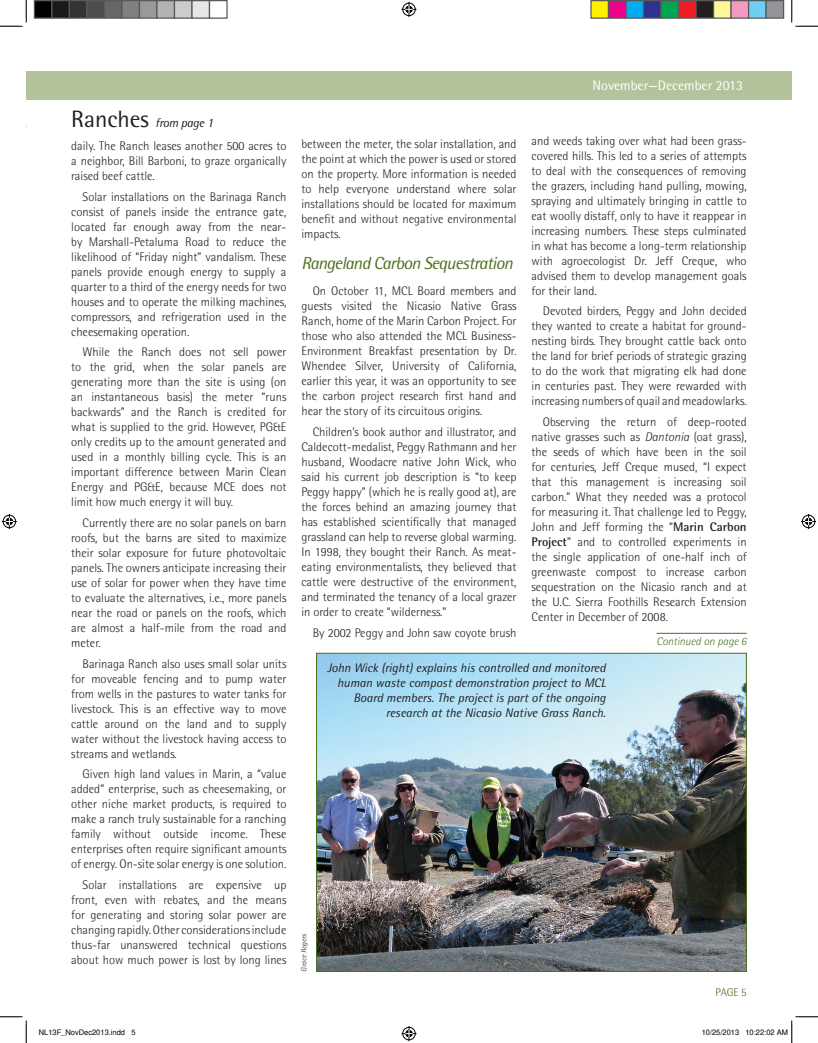
<style>
.page{position:relative;width:818px;height:1043px;background:#fff}
.page>*{position:absolute;margin:0;border:0;box-sizing:border-box;transform-origin:0 0}
.t1{font:italic 17.5px "Rotis Semi Sans Std";letter-spacing:-.04em;color:#4b711c}
.t2{font:13.75px "Rotis Semi Sans Std";color:#fff}
.t3{font:300 12.5px/15px "Rotis Semi Sans Std";color:#231f20;text-align:justify}
.t4{font:italic 12.5px/15px "Rotis Semi Sans Std";color:#231f20;text-align:right}
.t5{font:italic 12.5px "Rotis Semi Sans Std";letter-spacing:-.02em;color:#231f20}
.t6{font:italic 300 11.25px "Rotis Semi Sans Std";color:#4b711c}
.t7{font:300 11.25px "Rotis Semi Sans Std";color:#4b711c}
.t8{font:7.5px "Helvetica";color:#000}
.t9{font:italic 300 7.5px "Rotis Semi Sans Std";color:#231f20}
.s1{font-style:normal;font-size:23.75px}
.s2{font-style:italic}
.s3{font-weight:700}
</style>
<div class="page">
<div style="left:26px;top:71px;width:765px;height:28px;background:#b3c49c"></div>
<img style="left:318px;top:655px;width:426px;height:314px">
<div style="left:316px;top:653px;width:430px;height:318px;border:1px solid #4b711c"></div>
<hr style="left:656px;top:633px;width:90px;height:1px;background:#4b711c">
<svg style="left:0;top:0;width:27px;height:27px"></svg>
<svg style="left:0;top:1016px;width:27px;height:26px"></svg>
<svg style="left:791px;top:0;width:27px;height:27px"></svg>
<svg style="left:401px;top:2px;width:15px;height:15px"></svg>
<svg style="left:401px;top:1026px;width:15px;height:15px"></svg>
<svg style="left:2px;top:514px;width:15px;height:15px"></svg>
<svg style="left:801px;top:514px;width:15px;height:15px"></svg>
<div style="left:34px;top:1px;width:18px;height:17px;background:#000"></div>
<div style="left:34px;top:0;width:18px;height:19px;border:1px solid #595959"></div>
<div style="left:52px;top:1px;width:17px;height:17px;background:#1a1a1a"></div>
<div style="left:51px;top:0;width:19px;height:19px;border:1px solid #595959"></div>
<div style="left:69px;top:1px;width:18px;height:17px;background:#333"></div>
<div style="left:69px;top:0;width:19px;height:19px;border:1px solid #595959"></div>
<div style="left:87px;top:1px;width:17px;height:17px;background:#4d4d4d"></div>
<div style="left:86px;top:0;width:19px;height:19px;border:1px solid #595959"></div>
<div style="left:104px;top:1px;width:18px;height:17px;background:#666"></div>
<div style="left:104px;top:0;width:18px;height:19px;border:1px solid #595959"></div>
<div style="left:122px;top:1px;width:17px;height:17px;background:#808080"></div>
<div style="left:121px;top:0;width:19px;height:19px;border:1px solid #595959"></div>
<div style="left:139px;top:1px;width:18px;height:17px;background:#999"></div>
<div style="left:139px;top:0;width:19px;height:19px;border:1px solid #595959"></div>
<div style="left:157px;top:1px;width:17px;height:17px;background:#b3b3b3"></div>
<div style="left:156px;top:0;width:19px;height:19px;border:1px solid #595959"></div>
<div style="left:174px;top:1px;width:18px;height:17px;background:#ccc"></div>
<div style="left:174px;top:0;width:18px;height:19px;border:1px solid #595959"></div>
<div style="left:192px;top:1px;width:17px;height:17px;background:#e6e6e6"></div>
<div style="left:191px;top:0;width:19px;height:19px;border:1px solid #595959"></div>
<div style="left:209px;top:0;width:19px;height:19px;border:1px solid #595959"></div>
<div style="left:591px;top:1px;width:17px;height:17px;background:#fff101"></div>
<div style="left:590px;top:0;width:19px;height:19px;border:1px solid #595959"></div>
<div style="left:608px;top:1px;width:18px;height:17px;background:#ed028c"></div>
<div style="left:608px;top:0;width:18px;height:19px;border:1px solid #595959"></div>
<div style="left:626px;top:1px;width:17px;height:17px;background:#00aeef"></div>
<div style="left:625px;top:0;width:19px;height:19px;border:1px solid #595959"></div>
<div style="left:643px;top:1px;width:18px;height:17px;background:#2e3092"></div>
<div style="left:642px;top:0;width:19px;height:19px;border:1px solid #595959"></div>
<div style="left:661px;top:1px;width:17px;height:17px;background:#00a54f"></div>
<div style="left:660px;top:0;width:19px;height:19px;border:1px solid #595959"></div>
<div style="left:678px;top:1px;width:18px;height:17px;background:#ee1d23"></div>
<div style="left:678px;top:0;width:18px;height:19px;border:1px solid #595959"></div>
<div style="left:696px;top:1px;width:17px;height:17px;background:#231f20"></div>
<div style="left:695px;top:0;width:19px;height:19px;border:1px solid #595959"></div>
<div style="left:713px;top:1px;width:18px;height:17px;background:#fff79a"></div>
<div style="left:712px;top:0;width:19px;height:19px;border:1px solid #595959"></div>
<div style="left:731px;top:1px;width:17px;height:17px;background:#f499c2"></div>
<div style="left:730px;top:0;width:19px;height:19px;border:1px solid #595959"></div>
<div style="left:748px;top:1px;width:18px;height:17px;background:#6bcff6"></div>
<div style="left:748px;top:0;width:18px;height:19px;border:1px solid #595959"></div>
<div style="left:766px;top:1px;width:17px;height:17px;background:#939598"></div>
<div style="left:765px;top:0;width:19px;height:19px;border:1px solid #595959"></div>
<svg style="left:791px;top:1016px;width:27px;height:26px"></svg>
<p class="t5" style="left:71px;top:115px;width:144px"><span class="s1">Ranches</span> from page 1</p>
<p class="t3" style="left:71px;top:138px;width:217px">daily. The Ranch leases another 500 acres to a neighbor, Bill Barboni, to graze organically raised beef cattle.</p>
<p class="t3" style="left:71px;top:189px;width:217px;text-indent:11px">Solar installations on the Barinaga Ranch consist of panels inside the entrance gate, located far enough away from the near&shy;by Marshall-Petaluma Road to reduce the likelihood of “Friday night” vandalism. These panels provide enough energy to supply a quarter to a third of the energy needs for two houses and to operate the milking machines, compressors, and refrigeration used in the cheesemaking operation.</p>
<p class="t3" style="left:71px;top:344px;width:217px;text-indent:11px">While the Ranch does not sell power to the grid, when the solar panels are generating more than the site is using (on an instantaneous basis) the meter “runs backwards” and the Ranch is credited for what is supplied to the grid. However, PG&amp;E only credits up to the amount generated and used in a monthly billing cycle. This is an important difference between Marin Clean Energy and PG&amp;E, because MCE does not limit how much energy it will buy.</p>
<p class="t3" style="left:71px;top:515px;width:217px;text-indent:11px">Currently there are no solar panels on barn roofs, but the barns are sited to maximize their solar exposure for future photovoltaic panels. The owners anticipate increasing their use of solar for power when they have time to evaluate the alternatives, i.e., more panels near the road or panels on the roofs, which are almost a half-mile from the road and meter.</p>
<p class="t3" style="left:71px;top:656px;width:217px;text-indent:11px">Barinaga Ranch also uses small solar units for moveable fencing and to pump water from wells in the pastures to water tanks for livestock. This is an effective way to move cattle around on the land and to supply water without the livestock having access to streams and wetlands.</p>
<p class="t3" style="left:71px;top:766px;width:217px;text-indent:11px">Given high land values in Marin, a “value added” enterprise, such as cheesemaking, or other niche market products, is required to make a ranch truly sustainable for a ranching family without outside income. These enterprises often require significant amounts of energy. On-site solar energy is one solution.</p>
<p class="t3" style="left:71px;top:877px;width:217px;text-indent:11px">Solar installations are expensive up front, even with rebates, and the means for generating and storing solar power are changing rapidly. Other considerations include thus-far unanswered technical questions about how much power is lost by long lines</p>
<p class="t2" style="left:592px;top:77px;width:152px">November—December 2013</p>
<p class="t3" style="left:301px;top:137px;width:217px">between the meter, the solar installation, and the point at which the power is used or stored on the property. More information is needed to help everyone understand where solar installations should be located for maximum benefit and without negative environmental impacts.</p>
<h1 class="t1" style="left:301px;top:252px;width:213px">Rangeland Carbon Sequestration</h1>
<p class="t3" style="left:301px;top:283px;width:217px;text-indent:11px">On October 11, MCL Board members and guests visited the Nicasio Native Grass Ranch, home of the Marin Carbon Project. For those who also attended the MCL Business-Environment Breakfast presentation by Dr.<br>Whendee Silver, University of California, earlier this year, it was an opportunity to see the carbon project research first hand and hear the story of its circuitous origins.</p>
<p class="t3" style="left:301px;top:424px;width:217px;text-indent:11px">Children’s book author and illustrator, and Caldecott-medalist, Peggy Rathmann and her husband, Woodacre native John Wick, who said his current job description is “to keep Peggy happy” (which he is really good at), are the forces behind an amazing journey that has established scientifically that managed grassland can help to reverse global warming.<br>In 1998, they bought their Ranch. As meat&shy;eating environmentalists, they believed that cattle were destructive of the environment, and terminated the tenancy of a local grazer in order to create “wilderness.”</p>
<p class="t3" style="left:312px;top:625px;width:205px">By 2002 Peggy and John saw coyote brush</p>
<p class="t3" style="left:531px;top:133px;width:217px">and weeds taking over what had been grass&shy;covered hills. This led to a series of attempts to deal with the consequences of removing the grazers, including hand pulling, mowing, spraying and ultimately bringing in cattle to eat woolly distaff, only to have it reappear in increasing numbers. These steps culminated in what has become a long-term relationship with agroecologist Dr. Jeff Creque, who advised them to develop management goals for their land.</p>
<p class="t3" style="left:531px;top:304px;width:217px;text-indent:11px">Devoted birders, Peggy and John decided they wanted to create a habitat for ground&shy;nesting birds. They brought cattle back onto the land for brief periods of strategic grazing to do the work that migrating elk had done in centuries past. They were rewarded with increasing numbers of quail and meadowlarks.</p>
<p class="t3" style="left:531px;top:414px;width:217px;text-indent:11px">Observing the return of deep-rooted native grasses such as <span class="s2">Dantonia</span> (oat grass), the seeds of which have been in the soil for centuries, Jeff Creque mused, “I expect that this management is increasing soil carbon.” What they needed was a protocol for measuring it. That challenge led to Peggy, John and Jeff forming the “<span class="s3">Marin Carbon Project</span>” and to controlled experiments in the single application of one-half inch of greenwaste compost to increase carbon sequestration on the Nicasio ranch and at the U.C. Sierra Foothills Research Extension Center in December of 2008.</p>
<p class="t6" style="left:656px;top:634px;width:92px">Continued on page 6</p>
<p class="t4" style="left:327px;top:660px;width:280px">John Wick (right) explains his controlled and monitored human waste compost demonstration project to MCL Board members. The project is part of the ongoing research at the Nicasio Native Grass Ranch.</p>
<p class="t9" style="left:299px;top:971px;width:40px;rotate:-90deg">Grace Rogers</p>
<p class="t7" style="left:715px;top:985px;width:33px">PAGE 5</p>
<p class="t8" style="left:39px;top:1028px;width:98px">NL13F_NovDec2013.indd 5</p>
<p class="t8" style="left:701px;top:1028px;width:88px">10/25/2013 10:22:02 AM</p>
</div>
